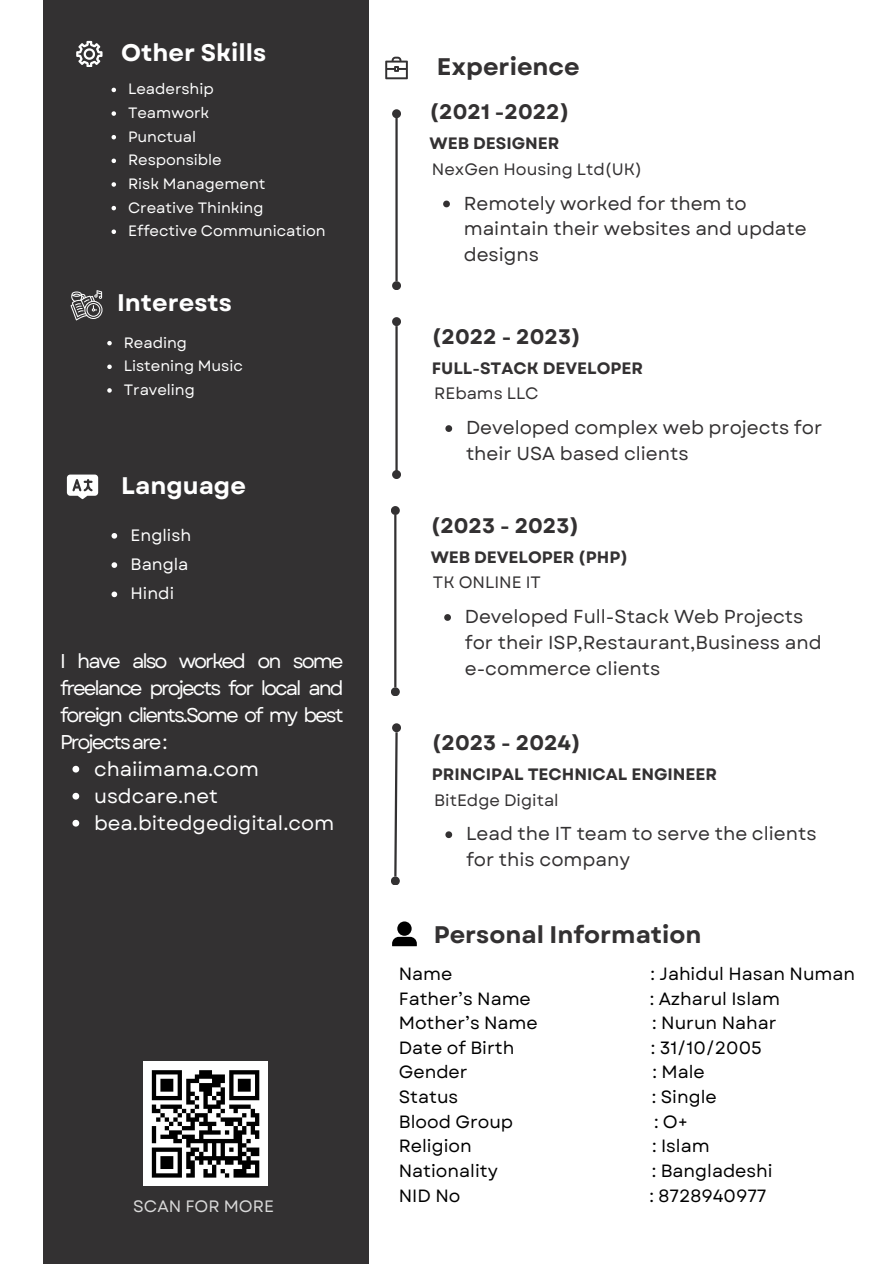
<style>
.page{position:relative;width:894px;height:1264px;background:#fff}
.page>*{position:absolute;margin:0;border:0;box-sizing:border-box;transform-origin:0 0}
.t1{font:700 24px "Garet";color:#333132}
.t2{font:700 24px "Garet";color:#fff}
.t3{font:700 21px "Garet";color:#333132}
.t4{font:19.95px/27px "Garet";letter-spacing:-.1em;color:#fff;text-align:justify}
.t5{font:19.95px "Garet";color:#fff}
.t6{font:18.75px/25.8px "Garet";color:#333132}
.t7{font:17.7px "Garet";color:#000}
.t8{font:700 16.5px "Garet";color:#333132}
.t9{font:16.5px "Garet";color:#333132}
.t10{font:16.5px "Garet";color:#fff}
.t11{font:16.5px "Garet";color:#d9d9d9}
.t12{font:15px "Garet";letter-spacing:-.005em;color:#fff}
</style>
<div class="page">
<div style="left:43px;top:0;width:325px;height:1263px;background:#333132"></div>
<div style="left:392px;top:109px;width:9px;height:9px;background:#333132;border-radius:50%"></div>
<hr style="left:395px;top:114px;width:2px;height:167px;background:#333132">
<hr style="left:395px;top:326px;width:2px;height:150px;background:#333132">
<div style="left:392px;top:281px;width:9px;height:9px;background:#333132;border-radius:50%"></div>
<div style="left:392px;top:317px;width:9px;height:9px;background:#333132;border-radius:50%"></div>
<div style="left:392px;top:470px;width:9px;height:9px;background:#333132;border-radius:50%"></div>
<svg style="left:392px;top:921px;width:25px;height:25px"></svg>
<svg style="left:76px;top:41px;width:26px;height:26px"></svg>
<svg style="left:67px;top:474px;width:31px;height:25px"></svg>
<svg style="left:385px;top:57px;width:22px;height:22px"></svg>
<hr style="left:394px;top:515px;width:2px;height:172px;background:#333132">
<div style="left:391px;top:506px;width:8px;height:9px;background:#333132;border-radius:50%"></div>
<div style="left:391px;top:687px;width:8px;height:9px;background:#333132;border-radius:50%"></div>
<svg style="left:393px;top:731px;width:5px;height:145px"></svg>
<div style="left:392px;top:723px;width:9px;height:9px;background:#333132;border-radius:50%"></div>
<div style="left:391px;top:876px;width:8px;height:9px;background:#333132;border-radius:50%"></div>
<svg style="left:71px;top:290px;width:31px;height:30px"></svg>
<svg style="left:443px;top:200px;width:7px;height:7px"></svg>
<svg style="left:445px;top:425px;width:7px;height:7px"></svg>
<svg style="left:111px;top:533px;width:6px;height:5px"></svg>
<svg style="left:111px;top:562px;width:6px;height:6px"></svg>
<svg style="left:111px;top:591px;width:6px;height:6px"></svg>
<svg style="left:444px;top:614px;width:7px;height:7px"></svg>
<svg style="left:445px;top:831px;width:7px;height:7px"></svg>
<svg style="left:111px;top:88px;width:5px;height:4px"></svg>
<svg style="left:111px;top:111px;width:5px;height:5px"></svg>
<svg style="left:111px;top:135px;width:5px;height:4px"></svg>
<svg style="left:111px;top:159px;width:5px;height:4px"></svg>
<svg style="left:111px;top:182px;width:5px;height:5px"></svg>
<svg style="left:111px;top:206px;width:5px;height:4px"></svg>
<svg style="left:111px;top:229px;width:5px;height:5px"></svg>
<svg style="left:107px;top:341px;width:5px;height:4px"></svg>
<svg style="left:107px;top:364px;width:5px;height:5px"></svg>
<svg style="left:107px;top:388px;width:5px;height:4px"></svg>
<div style="left:143px;top:1061px;width:125px;height:125px;background:#fff"></div>
<svg style="left:152px;top:1070px;width:30px;height:4px"></svg>
<svg style="left:199px;top:1070px;width:13px;height:4px"></svg>
<svg style="left:229px;top:1070px;width:30px;height:4px"></svg>
<svg style="left:152px;top:1074px;width:107px;height:103px"></svg>
<hr style="left:233px;top:1173px;width:26px;height:4px;background:#000">
<svg style="left:72px;top:765px;width:7px;height:7px"></svg>
<svg style="left:72px;top:792px;width:7px;height:7px"></svg>
<svg style="left:72px;top:819px;width:7px;height:7px"></svg>
<p class="t2" style="left:121px;top:36px;width:146px">Other Skills</p>
<h6 class="t12" style="left:128px;top:78px;width:87px">Leadership</h6>
<p class="t12" style="left:128px;top:102px;width:83px">Teamwork</p>
<h1 class="t12" style="left:128px;top:126px;width:70px">Punctual</h1>
<p class="t12" style="left:128px;top:149px;width:95px">Responsible</p>
<h2 class="t12" style="left:128px;top:173px;width:139px">Risk Management</h2>
<p class="t12" style="left:128px;top:196px;width:137px">Creative Thinking</p>
<p class="t12" style="left:128px;top:220px;width:199px">Effective Communication</p>
<p class="t2" style="left:117px;top:285px;width:116px">Interests</p>
<p class="t12" style="left:124px;top:331px;width:65px">Reading</p>
<h2 class="t12" style="left:124px;top:355px;width:121px">Listening Music</h2>
<p class="t12" style="left:124px;top:379px;width:73px">Traveling</p>
<p class="t2" style="left:121px;top:468px;width:126px">Language</p>
<p class="t10" style="left:130px;top:523px;width:62px">English</p>
<p class="t10" style="left:130px;top:552px;width:59px">Bangla</p>
<p class="t10" style="left:130px;top:581px;width:45px">Hindi</p>
<p class="t4" style="left:60px;top:647px;width:285px">I have also worked on some freelance projects for local and foreign clients.Some of my best Projectsare:</p>
<p class="t5" style="left:94px;top:754px;width:166px">chaiimama.com</p>
<h2 class="t5" style="left:94px;top:781px;width:125px">usdcare.net</h2>
<p class="t5" style="left:94px;top:808px;width:242px">bea.bitedgedigital.com</p>
<p class="t11" style="left:133px;top:1194px;width:142px">SCAN FOR MORE</p>
<p class="t1" style="left:437px;top:50px;width:144px">Experience</p>
<p class="t3" style="left:429px;top:97px;width:141px">(2021 -2022)</p>
<h1 class="t8" style="left:429px;top:132px;width:131px">WEB DESIGNER</h1>
<p class="t9" style="left:432px;top:157px;width:212px">NexGen Housing Ltd(UK)</p>
<p class="t6" style="left:463px;top:190px;width:344px">Remotely worked for them to maintain their websites and update designs</p>
<p class="t3" style="left:432px;top:321px;width:150px">(2022 - 2023)</p>
<p class="t8" style="left:432px;top:356px;width:213px">FULL-STACK DEVELOPER</p>
<p class="t9" style="left:434px;top:382px;width:106px">REbams LLC</p>
<p class="t6" style="left:466px;top:415px;width:357px">Developed complex web projects for their USA based clients</p>
<p class="t3" style="left:430px;top:510px;width:150px">(2023 - 2023)</p>
<h1 class="t8" style="left:430px;top:545px;width:199px">WEB DEVELOPER (PHP)</h1>
<p class="t9" style="left:433px;top:570px;width:109px">TK ONLINE IT</p>
<p class="t6" style="left:464px;top:603px;width:358px">Developed Full-Stack Web Projects for their ISP,Restaurant,Business and e-commerce clients</p>
<p class="t3" style="left:432px;top:727px;width:150px">(2023 - 2024)</p>
<h3 class="t8" style="left:432px;top:762px;width:287px">PRINCIPAL TECHNICAL ENGINEER</h3>
<p class="t9" style="left:434px;top:788px;width:126px">BitEdge Digital</p>
<p class="t6" style="left:466px;top:821px;width:352px">Lead the IT team to serve the clients for this company</p>
<h1 class="t1" style="left:433px;top:917px;width:269px">Personal Information</h1>
<p class="t7" style="left:398px;top:961px;width:55px">Name</p>
<p class="t7" style="left:650px;top:961px;width:206px">: Jahidul Hasan Numan</p>
<p class="t7" style="left:398px;top:985px;width:134px">Father’s Name</p>
<p class="t7" style="left:649px;top:985px;width:132px">: Azharul Islam</p>
<p class="t7" style="left:398px;top:1010px;width:140px">Mother’s Name</p>
<p class="t7" style="left:652px;top:1010px;width:126px">: Nurun Nahar</p>
<p class="t7" style="left:398px;top:1034px;width:117px">Date of Birth</p>
<p class="t7" style="left:650px;top:1034px;width:112px">: 31/10/2005</p>
<p class="t7" style="left:398px;top:1059px;width:70px">Gender</p>
<p class="t7" style="left:652px;top:1059px;width:54px">: Male</p>
<p class="t7" style="left:398px;top:1084px;width:61px">Status</p>
<p class="t7" style="left:651px;top:1084px;width:66px">: Single</p>
<p class="t7" style="left:398px;top:1108px;width:116px">Blood Group</p>
<p class="t7" style="left:653px;top:1108px;width:36px">: O+</p>
<p class="t7" style="left:398px;top:1133px;width:74px">Religion</p>
<p class="t7" style="left:652px;top:1133px;width:59px">: Islam</p>
<p class="t7" style="left:398px;top:1157px;width:100px">Nationality</p>
<p class="t7" style="left:651px;top:1157px;width:122px">: Bangladeshi</p>
<p class="t7" style="left:398px;top:1182px;width:63px">NID No</p>
<p class="t7" style="left:649px;top:1182px;width:118px">: 8728940977</p>
</div>
